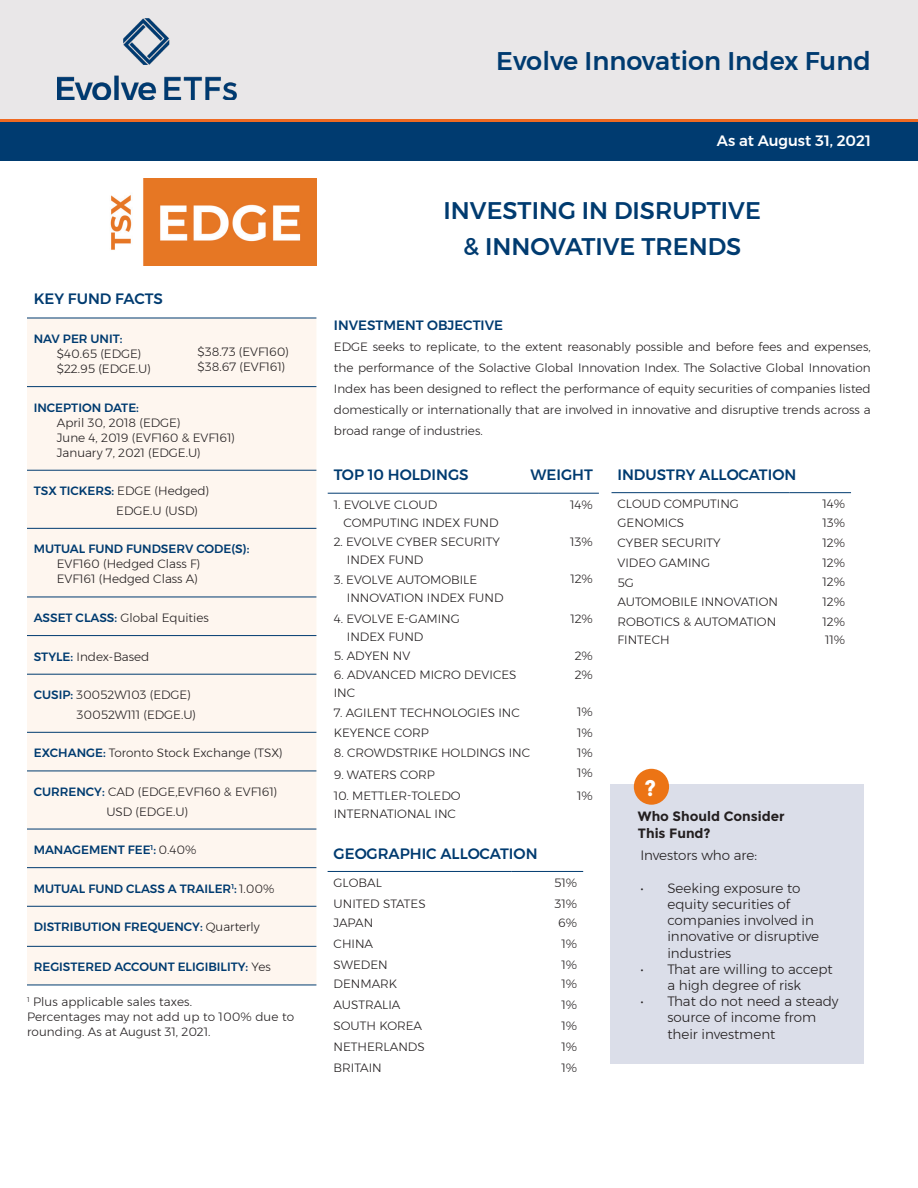
<style>
.page{position:relative;width:918px;height:1188px;background:#fff}
.page>*{position:absolute;margin:0;border:0;box-sizing:border-box;transform-origin:0 0}
.t1{font:500 25.5px "Montserrat";color:#003b70}
.t2{font:500 24px "Montserrat";color:#003b70}
.t3{font:700 22.5px "Montserrat";color:#fff}
.t4{font:500 15px "Montserrat";color:#003b70}
.t5{font:500 15px "Montserrat";color:#fff}
.t6{font:300 13.5px/16.2px "Montserrat";color:#231f20}
.t7{font:700 13.5px/16.2px "Montserrat";color:#231f20}
.t8{font:500 13.5px "Montserrat";color:#003b70}
.t9{font:300 12px/21px "Montserrat";color:#231f20}
.t10{font:500 12px "Montserrat";color:#003b70}
.s1{font-weight:500;color:#003b70}
.s2{font-weight:300;color:#231f20}
</style>
<div class="page">
<div style="left:0;top:0;width:918px;height:119px;background:#e9e7e8"></div>
<div style="left:0;top:120px;width:918px;height:41px;background:#003b70"></div>
<hr style="left:0;top:119px;width:918px;height:3px;background:#ef6a22">
<img style="left:110px;top:178px;width:206px;height:87px">
<img style="left:58px;top:19px;width:178px;height:81px">
<div style="left:27px;top:319px;width:289px;height:666px;background:#fef6ef"></div>
<hr style="left:27px;top:318px;width:289px;height:1px;background:#003b70">
<hr style="left:27px;top:386px;width:289px;height:1px;background:#003b70">
<hr style="left:27px;top:470px;width:289px;height:1px;background:#003b70">
<hr style="left:27px;top:528px;width:289px;height:1px;background:#003b70">
<hr style="left:27px;top:597px;width:289px;height:1px;background:#003b70">
<hr style="left:27px;top:635px;width:289px;height:1px;background:#003b70">
<hr style="left:27px;top:674px;width:289px;height:1px;background:#003b70">
<hr style="left:27px;top:732px;width:289px;height:1px;background:#003b70">
<hr style="left:27px;top:771px;width:289px;height:1px;background:#003b70">
<hr style="left:27px;top:829px;width:289px;height:1px;background:#003b70">
<hr style="left:27px;top:867px;width:289px;height:1px;background:#003b70">
<hr style="left:27px;top:906px;width:289px;height:1px;background:#003b70">
<hr style="left:27px;top:946px;width:289px;height:1px;background:#003b70">
<hr style="left:27px;top:985px;width:289px;height:1px;background:#003b70">
<div style="left:611px;top:784px;width:253px;height:280px;background:#dbdee9"></div>
<div style="left:634px;top:769px;width:35px;height:36px;background:#ec7415;border-radius:50%"></div>
<hr style="left:328px;top:493px;width:169px;height:1px;background:#003b70">
<hr style="left:497px;top:493px;width:42px;height:1px;background:#003b70">
<hr style="left:539px;top:493px;width:60px;height:1px;background:#003b70">
<hr style="left:328px;top:871px;width:183px;height:1px;background:#003b70">
<hr style="left:511px;top:871px;width:72px;height:1px;background:#003b70">
<hr style="left:612px;top:492px;width:178px;height:1px;background:#003b70">
<hr style="left:790px;top:492px;width:61px;height:1px;background:#003b70">
<p class="t4" style="left:34px;top:287px;width:131px">KEY FUND FACTS</p>
<p class="t10" style="left:34px;top:329px;width:90px">NAV PER UNIT:</p>
<p class="t9" style="left:57px;top:343px;width:86px">$40.65 (EDGE)</p>
<p class="t9" style="left:57px;top:358px;width:96px">$22.95 (EDGE.U)</p>
<p class="t10" style="left:34px;top:398px;width:107px">INCEPTION DATE:</p>
<p class="t9" style="left:57px;top:412px;width:125px">April 30, 2018 (EDGE)</p>
<p class="t9" style="left:57px;top:427px;width:180px">June 4, 2019 (EVF160 &amp; EVF161)</p>
<p class="t9" style="left:57px;top:442px;width:145px">January 7, 2021 (EDGE.U)</p>
<p class="t9" style="left:34px;top:480px;width:177px"><span class="s1">TSX TICKERS:</span> EDGE (Hedged)</p>
<p class="t9" style="left:116px;top:500px;width:83px">EDGE.U (USD)</p>
<p class="t10" style="left:34px;top:540px;width:217px">MUTUAL FUND FUNDSERV CODE(S):</p>
<p class="t9" style="left:57px;top:554px;width:145px">EVF160 (Hedged Class F)</p>
<p class="t9" style="left:57px;top:569px;width:143px">EVF161 (Hedged Class A)</p>
<p class="t9" style="left:34px;top:607px;width:177px"><span class="s1">ASSET CLASS:</span> Global Equities</p>
<p class="t9" style="left:34px;top:646px;width:117px"><span class="s1">STYLE:</span> Index-Based</p>
<p class="t9" style="left:34px;top:684px;width:159px"><span class="s1">CUSIP:</span> 30052W103 (EDGE)</p>
<p class="t9" style="left:77px;top:704px;width:121px">30052W111 (EDGE.U)</p>
<p class="t9" style="left:34px;top:742px;width:251px"><span class="s1">EXCHANGE:</span> Toronto Stock Exchange (TSX)</p>
<p class="t9" style="left:34px;top:781px;width:245px"><span class="s1">CURRENCY:</span> CAD (EDGE,EVF160 &amp; EVF161)</p>
<p class="t9" style="left:106px;top:801px;width:83px">USD (EDGE.U)</p>
<p class="t10" style="left:34px;top:841px;width:164px">MANAGEMENT FEE<sup>1</sup>: <span class="s2">0.40%</span></p>
<p class="t10" style="left:34px;top:879px;width:242px">MUTUAL FUND CLASS A TRAILER<sup>1</sup>: <span class="s2">1.00%</span></p>
<p class="t10" style="left:34px;top:918px;width:228px">DISTRIBUTION FREQUENCY: <span class="s2">Quarterly</span></p>
<p class="t10" style="left:34px;top:958px;width:239px">REGISTERED ACCOUNT ELIGIBILITY: <span class="s2">Yes</span></p>
<p class="t9" style="left:198px;top:344px;width:93px;line-height:15px">$38.73 (EVF160) $38.67 (EVF161)</p>
<p class="t9" style="left:27px;top:991px;width:167px"><sup>1</sup> Plus applicable sales taxes.</p>
<p class="t9" style="left:27px;top:1009px;width:269px;line-height:15px">Percentages may not add up to 100% due to rounding. As at August 31, 2021.</p>
<p class="t1" style="left:496px;top:41px;width:376px">Evolve Innovation Index Fund</p>
<p class="t5" style="left:717px;top:129px;width:155px">As at August 31, 2021</p>
<p class="t2" style="left:444px;top:192px;width:319px">INVESTING IN DISRUPTIVE</p>
<p class="t2" style="left:463px;top:228px;width:280px">&amp; INNOVATIVE TRENDS</p>
<p class="t8" style="left:334px;top:315px;width:171px">INVESTMENT OBJECTIVE</p>
<p class="t9" style="left:334px;top:336px;width:538px;text-align:justify">EDGE seeks to replicate, to the extent reasonably possible and before fees and expenses, the performance of the Solactive Global Innovation Index. The Solactive Global Innovation Index has been designed to reflect the performance of equity securities of companies listed domestically or internationally that are involved in innovative and disruptive trends across a broad range of industries.</p>
<p class="t4" style="left:334px;top:463px;width:136px">TOP 10 HOLDINGS</p>
<p class="t4" style="left:530px;top:463px;width:64px">WEIGHT</p>
<p class="t9" style="left:334px;top:494px;width:105px">1. EVOLVE CLOUD</p>
<p class="t9" style="left:344px;top:512px;width:156px">COMPUTING INDEX FUND</p>
<p class="t9" style="left:570px;top:494px;width:24px">14%</p>
<p class="t9" style="left:334px;top:531px;width:168px">2. EVOLVE CYBER SECURITY</p>
<p class="t9" style="left:347px;top:549px;width:78px">INDEX FUND</p>
<p class="t9" style="left:570px;top:531px;width:24px">13%</p>
<p class="t9" style="left:334px;top:569px;width:145px">3. EVOLVE AUTOMOBILE</p>
<p class="t9" style="left:347px;top:587px;width:158px">INNOVATION INDEX FUND</p>
<p class="t9" style="left:570px;top:568px;width:24px">12%</p>
<p class="t9" style="left:334px;top:608px;width:128px">4. EVOLVE E-GAMING</p>
<p class="t9" style="left:347px;top:626px;width:78px">INDEX FUND</p>
<p class="t9" style="left:570px;top:608px;width:24px">12%</p>
<p class="t9" style="left:334px;top:645px;width:78px">5. ADYEN NV</p>
<p class="t9" style="left:575px;top:645px;width:20px">2%</p>
<p class="t9" style="left:334px;top:666px;width:184px;line-height:18px">6. ADVANCED MICRO DEVICES<br>INC</p>
<p class="t9" style="left:575px;top:664px;width:20px">2%</p>
<p class="t9" style="left:334px;top:702px;width:188px">7. AGILENT TECHNOLOGIES INC</p>
<p class="t9" style="left:577px;top:701px;width:17px">1%</p>
<p class="t9" style="left:334px;top:722px;width:97px">KEYENCE CORP</p>
<p class="t9" style="left:577px;top:722px;width:17px">1%</p>
<p class="t9" style="left:334px;top:743px;width:198px">8. CROWDSTRIKE HOLDINGS INC</p>
<p class="t9" style="left:577px;top:742px;width:17px">1%</p>
<p class="t9" style="left:334px;top:764px;width:103px">9. WATERS CORP</p>
<p class="t9" style="left:577px;top:762px;width:17px">1%</p>
<p class="t9" style="left:334px;top:786px;width:128px;line-height:18px">10. METTLER-TOLEDO<br>INTERNATIONAL INC</p>
<p class="t9" style="left:577px;top:785px;width:17px">1%</p>
<p class="t4" style="left:334px;top:841px;width:205px">GEOGRAPHIC ALLOCATION</p>
<p class="t9" style="left:334px;top:872px;width:50px">GLOBAL</p>
<p class="t9" style="left:554px;top:872px;width:25px">51%</p>
<p class="t9" style="left:334px;top:893px;width:94px">UNITED STATES</p>
<p class="t9" style="left:555px;top:893px;width:24px">31%</p>
<p class="t9" style="left:334px;top:912px;width:41px">JAPAN</p>
<p class="t9" style="left:558px;top:912px;width:21px">6%</p>
<p class="t9" style="left:334px;top:933px;width:41px">CHINA</p>
<p class="t9" style="left:562px;top:933px;width:17px">1%</p>
<p class="t9" style="left:334px;top:954px;width:56px">SWEDEN</p>
<p class="t9" style="left:562px;top:954px;width:17px">1%</p>
<p class="t9" style="left:334px;top:973px;width:65px">DENMARK</p>
<p class="t9" style="left:562px;top:973px;width:17px">1%</p>
<p class="t9" style="left:334px;top:994px;width:68px">AUSTRALIA</p>
<p class="t9" style="left:562px;top:994px;width:17px">1%</p>
<p class="t9" style="left:334px;top:1015px;width:90px">SOUTH KOREA</p>
<p class="t9" style="left:562px;top:1015px;width:17px">1%</p>
<p class="t9" style="left:334px;top:1036px;width:93px">NETHERLANDS</p>
<p class="t9" style="left:562px;top:1036px;width:17px">1%</p>
<p class="t9" style="left:334px;top:1057px;width:50px">BRITAIN</p>
<p class="t9" style="left:562px;top:1057px;width:17px">1%</p>
<p class="t4" style="left:618px;top:463px;width:180px">INDUSTRY ALLOCATION</p>
<p class="t9" style="left:618px;top:493px;width:123px">CLOUD COMPUTING</p>
<p class="t9" style="left:822px;top:493px;width:24px">14%</p>
<p class="t9" style="left:618px;top:512px;width:68px">GENOMICS</p>
<p class="t9" style="left:822px;top:512px;width:24px">13%</p>
<p class="t9" style="left:618px;top:532px;width:105px">CYBER SECURITY</p>
<p class="t9" style="left:823px;top:532px;width:24px">12%</p>
<p class="t9" style="left:618px;top:552px;width:94px">VIDEO GAMING</p>
<p class="t9" style="left:823px;top:552px;width:24px">12%</p>
<p class="t9" style="left:618px;top:572px;width:18px">5G</p>
<p class="t9" style="left:823px;top:571px;width:24px">12%</p>
<p class="t9" style="left:618px;top:591px;width:162px">AUTOMOBILE INNOVATION</p>
<p class="t9" style="left:823px;top:591px;width:24px">12%</p>
<p class="t9" style="left:618px;top:612px;width:160px;line-height:18px">ROBOTICS &amp; AUTOMATION<br>FINTECH</p>
<p class="t9" style="left:823px;top:611px;width:24px">12%</p>
<p class="t9" style="left:825px;top:629px;width:22px">11%</p>
<p class="t3" style="left:645px;top:775px;width:13px">?</p>
<p class="t7" style="left:638px;top:809px;width:148px">Who Should Consider<br>This Fund?</p>
<p class="t6" style="left:640px;top:847px;width:118px">Investors who are:</p>
<p class="t6" style="left:667px;top:880px;width:153px;text-indent:-27px">• Seeking exposure to equity securities of companies involved in innovative or disruptive industries</p>
<p class="t6" style="left:640px;top:961px;width:194px;text-align:center">• That are willing to accept a high degree of risk</p>
<p class="t6" style="left:667px;top:993px;width:173px;text-indent:-27px">• That do not need a steady source of income from their investment</p>
</div>
